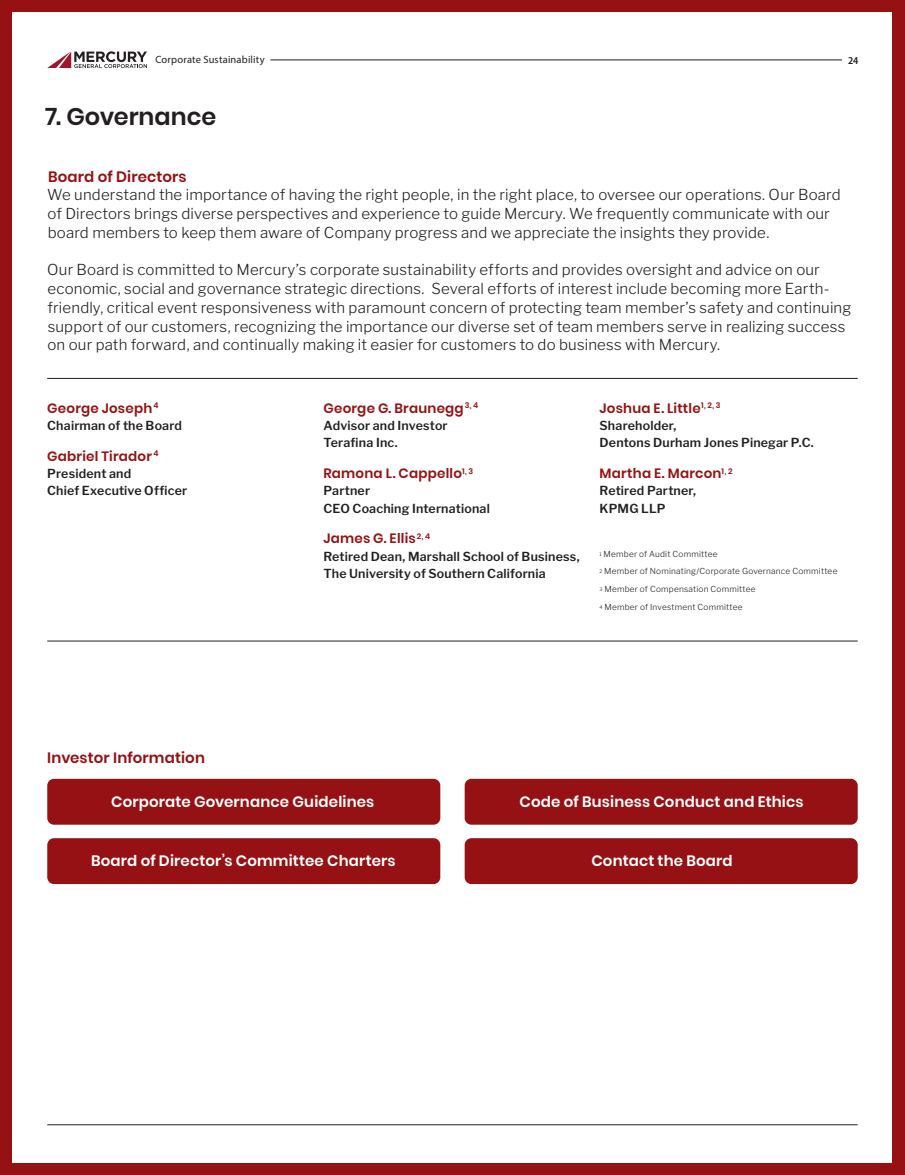
<style>
.page{position:relative;width:905px;height:1175px;background:#fff}
.page>*{position:absolute;margin:0;border:0;box-sizing:border-box;transform-origin:0 0}
.t1{font:600 24px "Poppins";color:#231f20}
.t2{font:300 15px/18.8px "Libre Franklin";letter-spacing:.01em;color:#231f20}
.t3{font:600 15px "Poppins";letter-spacing:.01em;color:#fff}
.t4{font:600 15px "Poppins";letter-spacing:.01em;color:#951114}
.t5{font:600 13.5px "Poppins";letter-spacing:.015em;color:#951114}
.t6{font:600 12.3px/17.2px "Libre Franklin";letter-spacing:.015em;color:#231f20}
.t7{font:10.5px "Myriad Pro";letter-spacing:.015em;color:#231f20}
.t8{font:600 semi-condensed 10.5px "Myriad Pro";color:#231f20}
.t9{font:300 8.25px "Libre Franklin";letter-spacing:.025em;color:#231f20}
</style>
<div class="page">
<div style="left:0;top:1162px;width:904px;height:12px;background:#951114"></div>
<div style="left:0;top:0;width:904px;height:12px;background:#951114"></div>
<div style="left:0;top:0;width:12px;height:1174px;background:#951114"></div>
<div style="left:892px;top:0;width:12px;height:1174px;background:#951114"></div>
<hr style="left:47px;top:1124px;width:810px;height:1px;background:#231f20">
<hr style="left:270px;top:60px;width:572px;height:1px;background:#231f20">
<svg style="left:47px;top:51px;width:100px;height:17px"></svg>
<hr style="left:47px;top:378px;width:810px;height:1px;background:#231f20">
<hr style="left:47px;top:641px;width:810px;height:1px;background:#231f20">
<div style="left:47px;top:779px;width:393px;height:45px;background:#951114;border-radius:7px"></div>
<div style="left:47px;top:838px;width:393px;height:46px;background:#951114;border-radius:7px"></div>
<div style="left:464px;top:779px;width:393px;height:45px;background:#951114;border-radius:7px"></div>
<div style="left:464px;top:838px;width:393px;height:46px;background:#951114;border-radius:7px"></div>
<p class="t7" style="left:155px;top:53px;width:111px">Corporate Sustainability</p>
<p class="t8" style="left:848px;top:53px;width:12px">24</p>
<h1 class="t1" style="left:45px;top:103px;width:173px">7. Governance</h1>
<h3 class="t4" style="left:48px;top:168px;width:140px">Board of Directors</h3>
<p class="t2" style="left:47px;top:185px;width:795px">We understand the importance of having the right people, in the right place, to oversee our operations. Our Board of Directors brings diverse perspectives and experience to guide Mercury. We frequently communicate with our board members to keep them aware of Company progress and we appreciate the insights they provide.</p>
<p class="t2" style="left:47px;top:260px;width:805px">Our Board is committed to Mercury’s corporate sustainability efforts and provides oversight and advice on our economic, social and governance strategic directions. Several efforts of interest include becoming more Earth&shy;friendly, critical event responsiveness with paramount concern of protecting team member’s safety and continuing support of our customers, recognizing the importance our diverse set of team members serve in realizing success on our path forward, and continually making it easier for customers to do business with Mercury.</p>
<p class="t5" style="left:47px;top:400px;width:113px">George Joseph<sup>4</sup></p>
<p class="t6" style="left:47px;top:417px;width:136px">Chairman of the Board</p>
<p class="t5" style="left:47px;top:448px;width:113px">Gabriel Tirador <sup>4</sup></p>
<p class="t6" style="left:47px;top:465px;width:141px">President and<br>Chief Executive Officer</p>
<h3 class="t4" style="left:47px;top:749px;width:159px">Investor Information</h3>
<p class="t5" style="left:323px;top:400px;width:156px">George G. Braunegg<sup>3,</sup> <sup>4</sup></p>
<p class="t6" style="left:323px;top:417px;width:126px">Advisor and Investor<br>Terafina Inc.</p>
<p class="t5" style="left:323px;top:465px;width:151px">Ramona L. Cappello<sup>1,</sup> <sup>3</sup></p>
<p class="t6" style="left:323px;top:482px;width:168px">Partner<br>CEO Coaching International</p>
<p class="t5" style="left:323px;top:531px;width:108px">James G. Ellis<sup>2,</sup> <sup>4</sup></p>
<p class="t6" style="left:323px;top:547px;width:258px">Retired Dean, Marshall School of Business,<br>The University of Southern California</p>
<p class="t5" style="left:599px;top:400px;width:122px">Joshua E. Little<sup>1,</sup> <sup>2,</sup> <sup>3</sup></p>
<p class="t6" style="left:599px;top:417px;width:216px">Shareholder,<br>Dentons Durham Jones Pinegar P.C.</p>
<p class="t5" style="left:599px;top:465px;width:134px">Martha E. Marcon<sup>1,</sup> <sup>2</sup></p>
<p class="t6" style="left:599px;top:482px;width:98px">Retired Partner,<br>KPMG LLP</p>
<p class="t9" style="left:599px;top:549px;width:119px"><sup>1</sup> Member of Audit Committee</p>
<p class="t9" style="left:599px;top:566px;width:239px"><sup>2</sup> Member of Nominating/Corporate Governance Committee</p>
<p class="t9" style="left:599px;top:584px;width:157px"><sup>3</sup> Member of Compensation Committee</p>
<p class="t9" style="left:599px;top:602px;width:144px"><sup>4</sup> Member of Investment Committee</p>
<p class="t3" style="left:111px;top:793px;width:265px">Corporate Governance Guidelines</p>
<p class="t3" style="left:519px;top:793px;width:285px">Code of Business Conduct and Ethics</p>
<p class="t3" style="left:91px;top:852px;width:306px">Board of Director’s Committee Charters</p>
<p class="t3" style="left:591px;top:852px;width:143px">Contact the Board</p>
</div>
